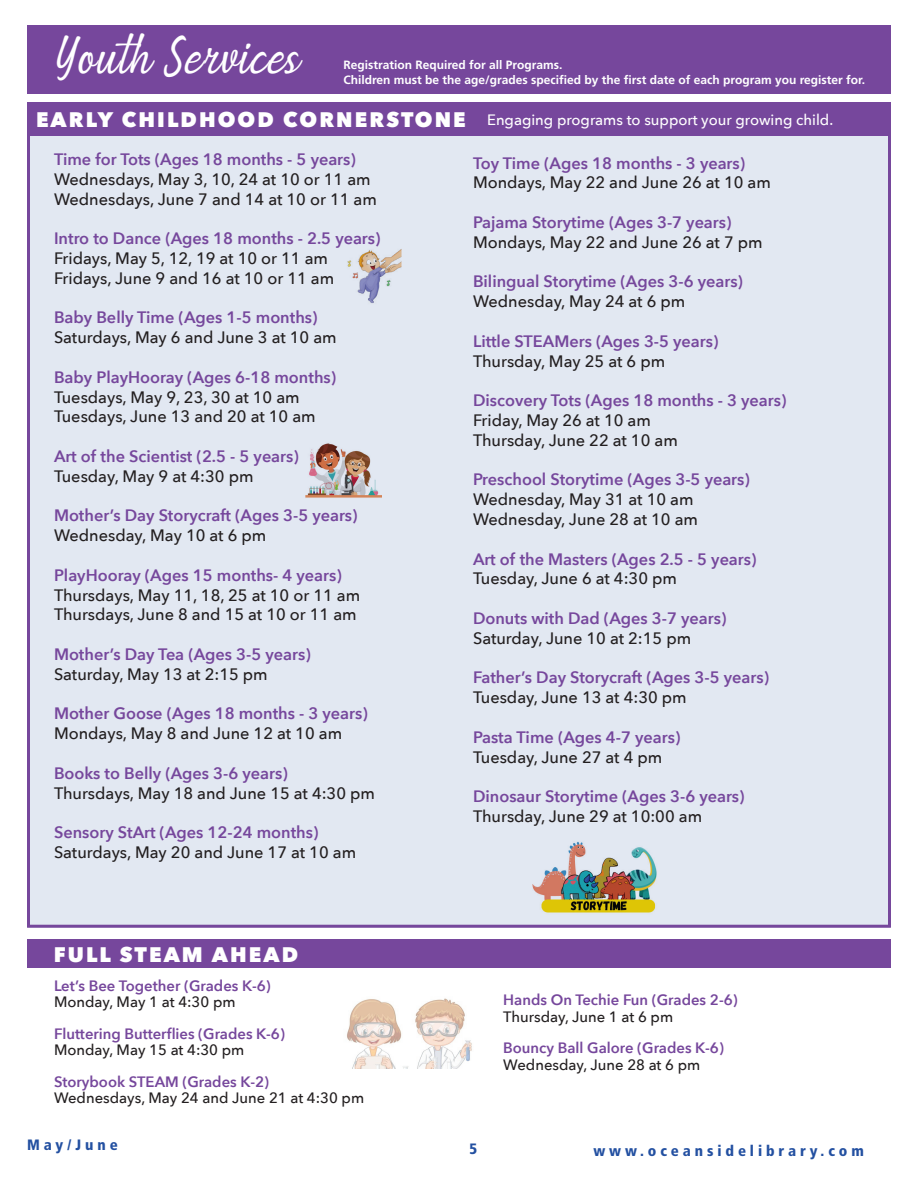
<style>
.page{position:relative;width:918px;height:1188px;background:#fff}
.page>*{position:absolute;margin:0;border:0;box-sizing:border-box;transform-origin:0 0}
.t1{font:43.8px "Being Love";letter-spacing:.02em;color:#fff}
.t2{font:800 21px "Avenir Next";letter-spacing:.1em;color:#fff}
.t3{font:600 16.5px/19.8px "Avenir Next";color:#76479c}
.t4{font:500 16.5px/19.8px "Avenir Next";color:#231f20}
.t5{font:600 15px/16.5px "Avenir Next";color:#76479c}
.t6{font:500 15px/16.5px "Avenir Next";color:#231f20}
.t7{font:500 15px "Avenir Next";color:#fff}
.t8{font:900 condensed 15px "Frutiger LT Std";letter-spacing:.26em;color:#2350a1}
.t9{font:700 12px/15px "Frutiger LT Std";color:#fff}
.s1{font-weight:600;color:#76479c}
.s2{font-weight:500;color:#231f20}
</style>
<div class="page">
<div style="left:28px;top:122px;width:862px;height:806px;background:#e2e8f2"></div>
<div style="left:27px;top:26px;width:864px;height:68px;background:#76479c"></div>
<div style="left:27px;top:103px;width:864px;height:33px;background:#76479c"></div>
<img style="left:347px;top:998px;width:125px;height:70px">
<div style="left:27px;top:940px;width:864px;height:28px;background:#76479c"></div>
<img style="left:347px;top:249px;width:55px;height:54px">
<img style="left:532px;top:841px;width:125px;height:72px">
<img style="left:306px;top:443px;width:75px;height:55px">
<p class="t1" style="left:55px;top:20px;width:248px">Youth Services</p>
<p class="t9" style="left:343px;top:58px;width:523px">Registration Required for all Programs.<br>Children must be the age/grades specified by the first date of each program you register for.</p>
<p class="t2" style="left:36px;top:106px;width:431px">EARLY CHILDHOOD CORNERSTONE</p>
<p class="t7" style="left:487px;top:107px;width:348px">Engaging programs to support your growing child.</p>
<p class="t4" style="left:54px;top:149px;width:324px"><span class="s1">Time for Tots (Ages 18 months - 5 years)<br></span>Wednesdays, May 3, 10, 24 at 10 or 11 am<br>Wednesdays, June 7 and 14 at 10 or 11 am</p>
<p class="t4" style="left:54px;top:228px;width:328px"><span class="s1">Intro to Dance (Ages 18 months - 2.5 years)<br></span>Fridays, May 5, 12, 19 at 10 or 11 am<br>Fridays, June 9 and 16 at 10 or 11 am</p>
<p class="t3" style="left:54px;top:307px;width:284px">Baby Belly Time (Ages 1-5 months)<br><span class="s2">Saturdays, May 6 and June 3 at 10 am</span></p>
<p class="t4" style="left:54px;top:367px;width:284px"><span class="s1">Baby PlayHooray (Ages 6-18 months)<br></span>Tuesdays, May 9, 23, 30 at 10 am<br>Tuesdays, June 13 and 20 at 10 am</p>
<p class="t3" style="left:54px;top:446px;width:246px">Art of the Scientist (2.5 - 5 years)<br><span class="s2">Tuesday, May 9 at 4:30 pm</span></p>
<p class="t3" style="left:54px;top:505px;width:305px">Mother’s Day Storycraft (Ages 3-5 years)<br><span class="s2">Wednesday, May 10 at 6 pm</span></p>
<p class="t4" style="left:54px;top:565px;width:308px"><span class="s1">PlayHooray (Ages 15 months- 4 years)<br></span>Thursdays, May 11, 18, 25 at 10 or 11 am<br>Thursdays, June 8 and 15 at 10 or 11 am</p>
<p class="t3" style="left:54px;top:644px;width:258px">Mother’s Day Tea (Ages 3-5 years)<br><span class="s2">Saturday, May 13 at 2:15 pm</span></p>
<p class="t3" style="left:54px;top:703px;width:315px">Mother Goose (Ages 18 months - 3 years)<br><span class="s2">Mondays, May 8 and June 12 at 10 am</span></p>
<p class="t4" style="left:54px;top:763px;width:323px"><span class="s1">Books to Belly (Ages 3-6 years)<br></span>Thursdays, May 18 and June 15 at 4:30 pm</p>
<p class="t4" style="left:54px;top:822px;width:304px"><span class="s1">Sensory StArt (Ages 12-24 months)<br></span>Saturdays, May 20 and June 17 at 10 am</p>
<p class="t2" style="left:54px;top:942px;width:246px">FULL STEAM AHEAD</p>
<p class="t5" style="left:54px;top:977px;width:218px">Let’s Bee Together (Grades K-6)<br><span class="s2">Monday, May 1 at 4:30 pm</span></p>
<p class="t5" style="left:54px;top:1025px;width:232px">Fluttering Butterflies (Grades K-6)<br><span class="s2">Monday, May 15 at 4:30 pm</span></p>
<p class="t6" style="left:54px;top:1073px;width:312px"><span class="s1">Storybook STEAM (Grades K-2)<br></span>Wednesdays, May 24 and June 21 at 4:30 pm</p>
<p class="t3" style="left:473px;top:153px;width:299px">Toy Time (Ages 18 months - 3 years)<br><span class="s2">Mondays, May 22 and June 26 at 10 am</span></p>
<p class="t3" style="left:473px;top:212px;width:291px">Pajama Storytime (Ages 3-7 years)<br><span class="s2">Mondays, May 22 and June 26 at 7 pm</span></p>
<p class="t3" style="left:473px;top:271px;width:271px">Bilingual Storytime (Ages 3-6 years)<br><span class="s2">Wednesday, May 24 at 6 pm</span></p>
<p class="t3" style="left:473px;top:331px;width:247px">Little STEAMers (Ages 3-5 years)<br><span class="s2">Thursday, May 25 at 6 pm</span></p>
<p class="t4" style="left:473px;top:390px;width:315px"><span class="s1">Discovery Tots (Ages 18 months - 3 years)<br></span>Friday, May 26 at 10 am<br>Thursday, June 22 at 10 am</p>
<p class="t4" style="left:473px;top:469px;width:278px"><span class="s1">Preschool Storytime (Ages 3-5 years)<br></span>Wednesday, May 31 at 10 am<br>Wednesday, June 28 at 10 am</p>
<p class="t3" style="left:473px;top:549px;width:285px">Art of the Masters (Ages 2.5 - 5 years)<br><span class="s2">Tuesday, June 6 at 4:30 pm</span></p>
<p class="t3" style="left:473px;top:608px;width:255px">Donuts with Dad (Ages 3-7 years)<br><span class="s2">Saturday, June 10 at 2:15 pm</span></p>
<p class="t3" style="left:473px;top:667px;width:298px">Father’s Day Storycraft (Ages 3-5 years)<br><span class="s2">Tuesday, June 13 at 4:30 pm</span></p>
<p class="t3" style="left:473px;top:727px;width:209px">Pasta Time (Ages 4-7 years)<br><span class="s2">Tuesday, June 27 at 4 pm</span></p>
<p class="t3" style="left:473px;top:786px;width:273px">Dinosaur Storytime (Ages 3-6 years)<br><span class="s2">Thursday, June 29 at 10:00 am</span></p>
<p class="t5" style="left:503px;top:991px;width:236px">Hands On Techie Fun (Grades 2-6)<br><span class="s2">Thursday, June 1 at 6 pm</span></p>
<p class="t5" style="left:503px;top:1039px;width:222px">Bouncy Ball Galore (Grades K-6)<br><span class="s2">Wednesday, June 28 at 6 pm</span></p>
<p class="t8" style="left:27px;top:1136px;width:92px">May/June</p>
<p class="t8" style="left:593px;top:1142px;width:272px">www.oceansidelibrary.com</p>
<p class="t8" style="left:469px;top:1140px;width:9px">5</p>
</div>
